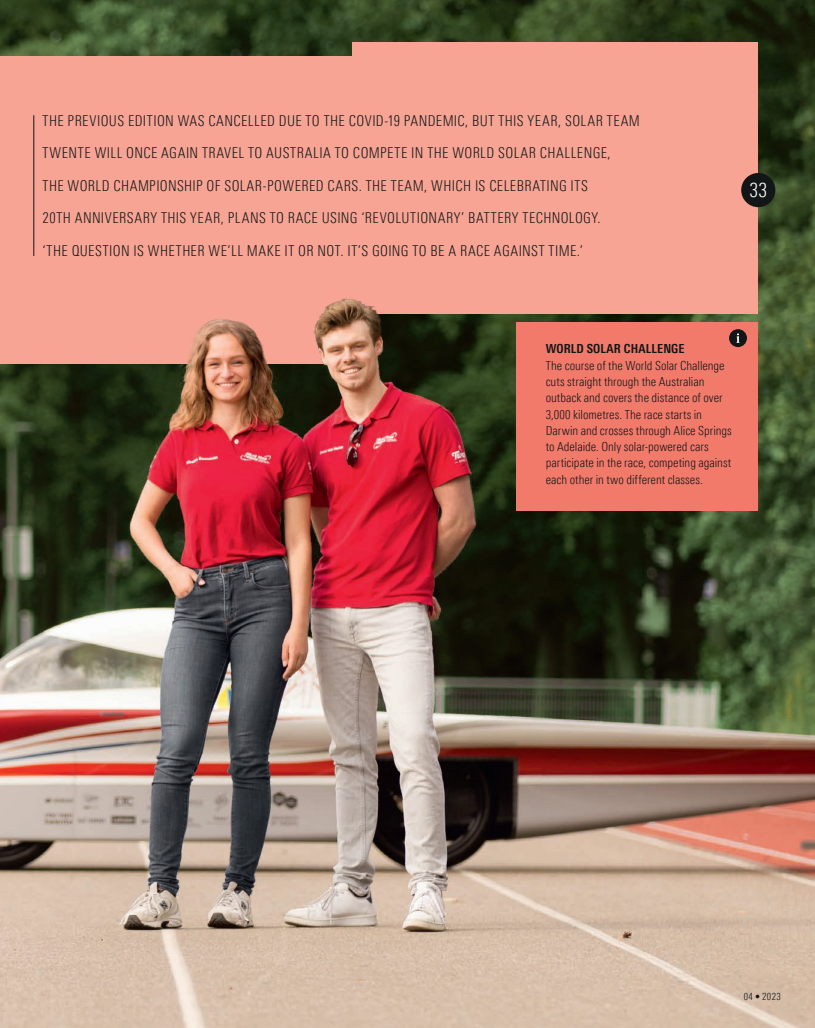
<style>
.page{position:relative;width:815px;height:1028px;background:#fff}
.page>*{position:absolute;margin:0;border:0;box-sizing:border-box;transform-origin:0 0}
.t1{font:300 20px "Linotype Univers 320 Cn";color:#fff}
.t2{font:300 15px/32.5px "Linotype Univers 320 Cn";letter-spacing:.03em;color:#121617;scale:.96 1}
.t3{font:300 12.5px/16.2px "Linotype Univers 320 Cn";letter-spacing:-.005em;color:#121617}
.t4{font:700 12.5px "Linotype Univers 620 Cn";letter-spacing:.01em;color:#121617}
.t5{font:300 10px "Linotype Univers 320 Cn";letter-spacing:.035em;color:#121617}
</style>
<div class="page">
<img style="left:0;top:0;width:815px;height:1028px">
<div style="left:517px;top:322px;width:241px;height:189px;background:#f27a6b"></div>
<div style="left:353px;top:43px;width:405px;height:271px;background:#f7a494"></div>
<div style="left:0;top:57px;width:363px;height:307px;background:#f7a494"></div>
<div style="left:729px;top:329px;width:18px;height:18px;background:#121617;border-radius:50%"></div>
<svg style="left:736px;top:333px;width:4px;height:10px"></svg>
<img style="left:0;top:297px;width:542px;height:646px">
<div style="left:741px;top:173px;width:34px;height:34px;background:#121617;border-radius:50%"></div>
<hr style="left:34px;top:115px;width:1px;height:141px;background:#121617">
<p class="t2" style="left:43px;top:104px;width:624px">THE PREVIOUS EDITION WAS CANCELLED DUE TO THE COVID-19 PANDEMIC, BUT THIS YEAR, SOLAR TEAM TWENTE WILL ONCE AGAIN TRAVEL TO AUSTRALIA TO COMPETE IN THE WORLD SOLAR CHALLENGE,<br>THE WORLD CHAMPIONSHIP OF SOLAR-POWERED CARS. THE TEAM, WHICH IS CELEBRATING ITS<br>20TH ANNIVERSARY THIS YEAR, PLANS TO RACE USING ‘REVOLUTIONARY’ BATTERY TECHNOLOGY.<br>‘THE QUESTION IS WHETHER WE’LL MAKE IT OR NOT. IT’S GOING TO BE A RACE AGAINST TIME.’</p>
<h1 class="t1" style="left:749px;top:179px;width:19px">33</h1>
<p class="t4" style="left:546px;top:341px;width:140px">WORLD SOLAR CHALLENGE</p>
<p class="t3" style="left:546px;top:357px;width:188px">The course of the World Solar Challenge cuts straight through the Australian outback and covers the distance of over 3,000 kilometres. The race starts in Darwin and crosses through Alice Springs to Adelaide. Only solar-powered cars participate in the race, competing against each other in two different classes.</p>
<p class="t5" style="left:744px;top:990px;width:38px">04 • 2023</p>
</div>
